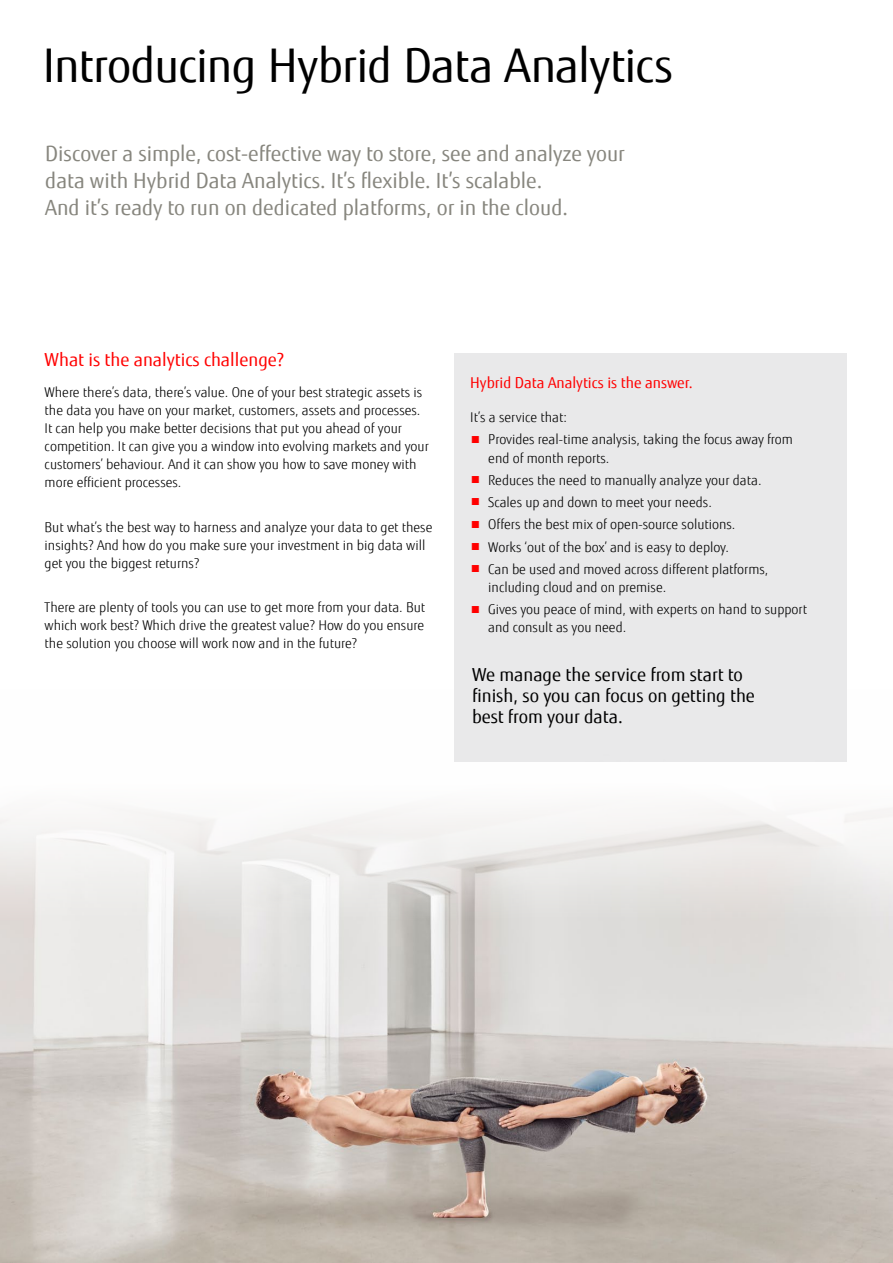
<style>
.page{position:relative;width:893px;height:1263px;background:#fff}
.page>*{position:absolute;margin:0;border:0;box-sizing:border-box;transform-origin:0 0}
.t1{font:46.5px "Fujitsu Sans";letter-spacing:-.015em;color:#000}
.t2{font:21px/27px "Fujitsu Sans";color:#87867e}
.t3{font:18px/21px "Fujitsu Sans";color:#000}
.t4{font:18px "Fujitsu Sans";color:#f00}
.t5{font:15px "Fujitsu Sans";color:#f00}
.t6{font:300 13.5px/18px "Fujitsu Sans";color:#000}
.s1{color:#f00}
</style>
<div class="page">
<img style="left:0;top:761px;width:893px;height:502px">
<div style="left:454px;top:353px;width:393px;height:408px;background:#e9e9ea"></div>
<h1 class="t1" style="left:43px;top:38px;width:632px">Introducing Hybrid Data Analytics</h1>
<h2 class="t2" style="left:45px;top:140px;width:581px">Discover a simple, cost-effective way to store, see and analyze your data with Hybrid Data Analytics. It’s flexible. It’s scalable.<br>And it’s ready to run on dedicated platforms, or in the cloud.</h2>
<h3 class="t4" style="left:45px;top:349px;width:241px">What is the analytics challenge?</h3>
<p class="t6" style="left:45px;top:383px;width:386px">Where there’s data, there’s value. One of your best strategic assets is the data you have on your market, customers, assets and processes.<br>It can help you make better decisions that put you ahead of your competition. It can give you a window into evolving markets and your customers’ behaviour. And it can show you how to save money with more efficient processes.</p>
<p class="t6" style="left:45px;top:518px;width:389px">But what’s the best way to harness and analyze your data to get these insights? And how do you make sure your investment in big data will get you the biggest returns?</p>
<p class="t6" style="left:45px;top:599px;width:382px;text-align:justify">There are plenty of tools you can use to get more from your data. But which work best? Which drive the greatest value? How do you ensure the solution you choose will work now and in the future?</p>
<p class="t5" style="left:470px;top:374px;width:224px">Hybrid Data Analytics is the answer.</p>
<p class="t6" style="left:470px;top:409px;width:98px">It’s a service that:</p>
<p class="t6" style="left:488px;top:431px;width:306px;text-indent:-18px"><span class="s1">■</span> Provides real-time analysis, taking the focus away from end of month reports.</p>
<p class="t6" style="left:470px;top:471px;width:293px"><span class="s1">■</span> Reduces the need to manually analyze your data.</p>
<p class="t6" style="left:470px;top:493px;width:243px"><span class="s1">■</span> Scales up and down to meet your needs.</p>
<p class="t6" style="left:470px;top:516px;width:267px"><span class="s1">■</span> Offers the best mix of open-source solutions.</p>
<p class="t6" style="left:470px;top:538px;width:260px"><span class="s1">■</span> Works ‘out of the box’ and is easy to deploy.</p>
<p class="t6" style="left:488px;top:560px;width:282px;text-indent:-18px"><span class="s1">■</span> Can be used and moved across different platforms, including cloud and on premise.</p>
<p class="t6" style="left:488px;top:601px;width:320px;text-indent:-18px"><span class="s1">■</span> Gives you peace of mind, with experts on hand to support and consult as you need.</p>
<h3 class="t3" style="left:472px;top:664px;width:285px">We manage the service from start to finish, so you can focus on getting the best from your data.</h3>
</div>
